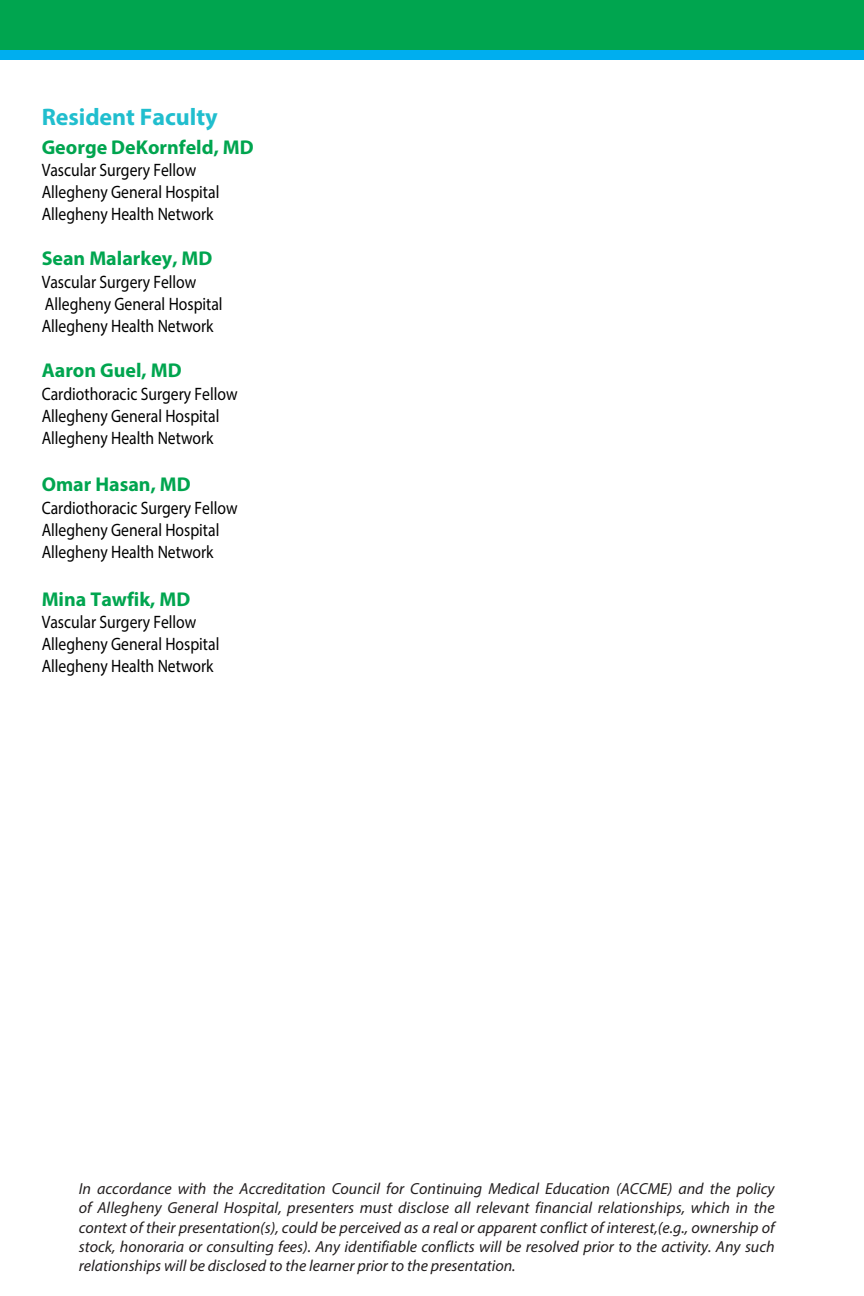
<style>
.page{position:relative;width:864px;height:1296px;background:#fff}
.page>*{position:absolute;margin:0;border:0;box-sizing:border-box;transform-origin:0 0}
.Faculty_Names{font:700 24px "Myriad Pro";color:#21bece}
.Faculty_Names-2{font:700 20px "Myriad Pro";color:#00a54f}
.Faculty_Names-3{font:18px/22px "Myriad Pro";color:#000;scale:.87 1}
.t1{font:italic 16px/19.2px "Myriad Pro";color:#231f20;text-align:justify}
</style>
<div class="page">
<div style="left:0;top:0;width:864px;height:50px;background:#00a54f"></div>
<div style="left:0;top:50px;width:864px;height:10px;background:#00aeef"></div>
<p class="Faculty_Names" style="left:42px;top:101px;width:178px">Resident Faculty</p>
<p class="Faculty_Names-2" style="left:42px;top:134px;width:214px">George DeKornfeld, MD</p>
<p class="Faculty_Names-3" style="left:42px;top:159px;width:206px">Vascular Surgery Fellow<br>Allegheny General Hospital<br>Allegheny Health Network</p>
<p class="Faculty_Names-2" style="left:42px;top:246px;width:172px">Sean Malarkey, MD</p>
<p class="Faculty_Names-3" style="left:42px;top:271px;width:210px">Vascular Surgery Fellow<br>Allegheny General Hospital<br>Allegheny Health Network</p>
<p class="Faculty_Names-2" style="left:42px;top:357px;width:142px">Aaron Guel, MD</p>
<p class="Faculty_Names-3" style="left:42px;top:382px;width:227px">Cardiothoracic Surgery Fellow<br>Allegheny General Hospital<br>Allegheny Health Network</p>
<p class="Faculty_Names-2" style="left:42px;top:472px;width:151px">Omar Hasan, MD</p>
<p class="Faculty_Names-3" style="left:42px;top:497px;width:227px">Cardiothoracic Surgery Fellow<br>Allegheny General Hospital<br>Allegheny Health Network</p>
<p class="Faculty_Names-2" style="left:42px;top:586px;width:150px">Mina Tawfik, MD</p>
<p class="Faculty_Names-3" style="left:42px;top:611px;width:206px">Vascular Surgery Fellow<br>Allegheny General Hospital<br>Allegheny Health Network</p>
<p class="t1" style="left:79px;top:1179px;width:697px">In accordance with the Accreditation Council for Continuing Medical Education (ACCME) and the policy of Allegheny General Hospital, presenters must disclose all relevant financial relationships, which in the context of their presentation(s), could be perceived as a real or apparent conflict of interest,(e.g., ownership of stock, honoraria or consulting fees). Any identifiable conflicts will be resolved prior to the activity. Any such relationships will be disclosed to the learner prior to the presentation.</p>
</div>
